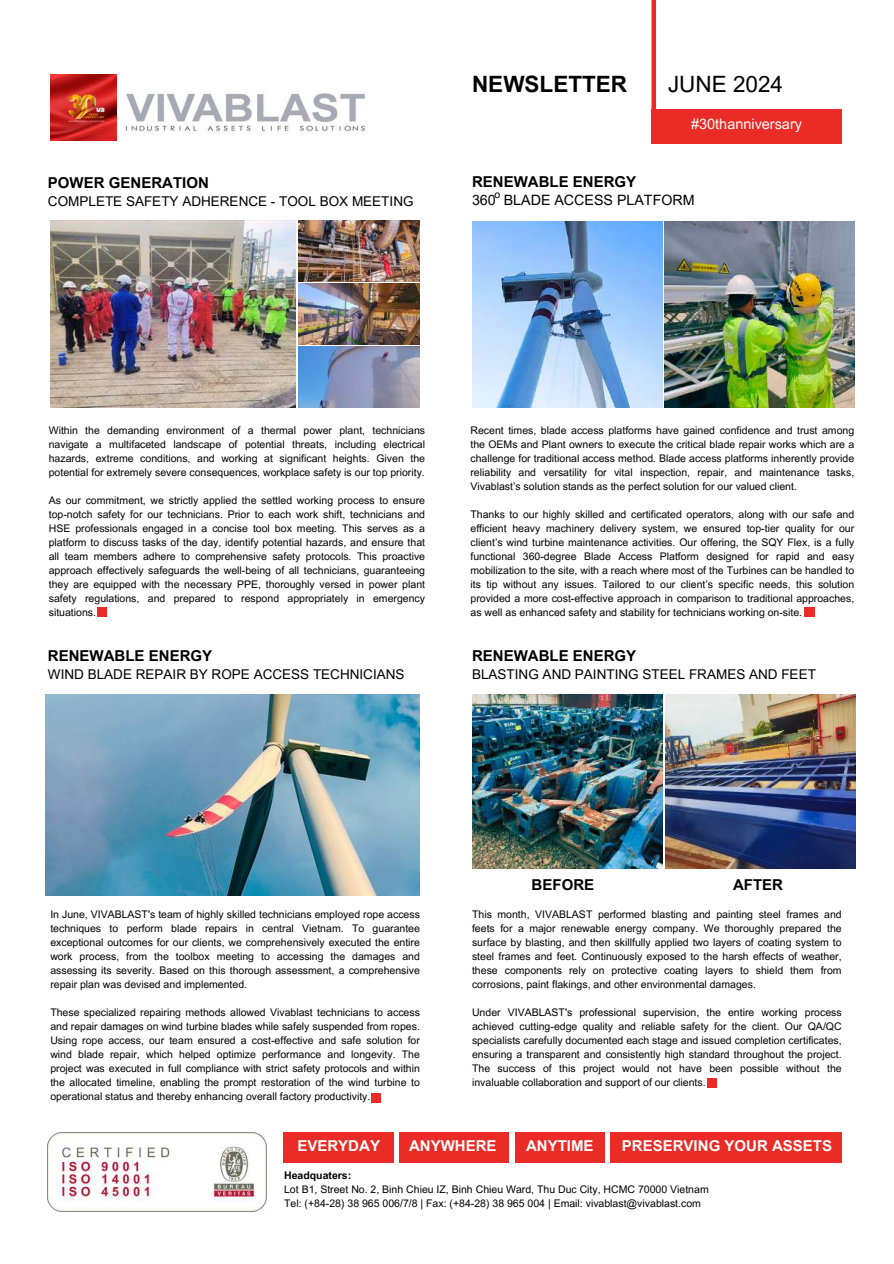
<style>
.page{position:relative;width:894px;height:1264px;background:#fff}
.page>*{position:absolute;margin:0;border:0;box-sizing:border-box;transform-origin:0 0}
.t1{font:700 22.5px "Arial MT Pro";color:#000}
.t2{font:22.5px "Arial MT Pro";color:#000}
.t3{font:700 15px "Arial MT Pro";color:#000}
.t4{font:700 15px "Arial MT Pro";color:#fff}
.t5{font:14.4px "Arial MT Pro";color:#fff}
.t6{font:14.25px "Arial MT Pro";color:#000}
.t7{font:13.5px "Arial MT Pro";color:#000}
.t8{font:10.5px/14px "Arial MT Pro";color:#000;text-align:justify}
.t9{font:700 10.5px "Arial MT Pro";color:#000}
</style>
<div class="page">
<img style="left:125px;top:91px;width:241px;height:43px">
<div style="left:651px;top:109px;width:190px;height:35px;background:#ea2b26"></div>
<svg style="left:651px;top:0;width:4px;height:109px"></svg>
<img style="left:48px;top:1132px;width:218px;height:79px">
<div style="left:283px;top:1132px;width:111px;height:30px;background:#ea2b26"></div>
<div style="left:399px;top:1132px;width:110px;height:30px;background:#ea2b26"></div>
<div style="left:515px;top:1132px;width:89px;height:30px;background:#ea2b26"></div>
<div style="left:610px;top:1132px;width:231px;height:30px;background:#ea2b26"></div>
<div style="left:97px;top:607px;width:10px;height:10px;background:#ea2b26"></div>
<div style="left:804px;top:607px;width:10px;height:10px;background:#ea2b26"></div>
<div style="left:706px;top:1078px;width:10px;height:9px;background:#ea2b26"></div>
<div style="left:371px;top:1092px;width:9px;height:10px;background:#ea2b26"></div>
<img style="left:472px;top:222px;width:382px;height:185px">
<img style="left:50px;top:74px;width:67px;height:66px">
<img style="left:46px;top:694px;width:374px;height:201px">
<img style="left:50px;top:220px;width:246px;height:187px">
<img style="left:298px;top:220px;width:121px;height:61px">
<img style="left:298px;top:283px;width:121px;height:61px">
<img style="left:298px;top:346px;width:121px;height:61px">
<img style="left:665px;top:694px;width:190px;height:174px">
<img style="left:472px;top:694px;width:189px;height:174px">
<h1 class="t1" style="left:472px;top:76px;width:157px">NEWSLETTER</h1>
<h1 class="t2" style="left:667px;top:76px;width:117px">JUNE 2024</h1>
<h2 class="t3" style="left:48px;top:177px;width:162px">POWER GENERATION</h2>
<p class="t7" style="left:48px;top:196px;width:367px">COMPLETE SAFETY ADHERENCE - TOOL BOX MEETING</p>
<h3 class="t5" style="left:691px;top:118px;width:112px">#30thanniversary</h3>
<h2 class="t3" style="left:472px;top:176px;width:166px">RENEWABLE ENERGY</h2>
<h3 class="t6" style="left:472px;top:195px;width:224px">360 BLADE ACCESS PLATFORM</h3>
<p class="t8" style="left:494px;top:188px;width:7px">o</p>
<p class="t8" style="left:49px;top:424px;width:378px">Within the demanding environment of a thermal power plant, technicians navigate a multifaceted landscape of potential threats, including electrical hazards, extreme conditions, and working at significant heights. Given the potential for extremely severe consequences, workplace safety is our top priority.</p>
<p class="t8" style="left:49px;top:494px;width:378px">As our commitment, we strictly applied the settled working process to ensure top-notch safety for our technicians. Prior to each work shift, technicians and HSE professionals engaged in a concise tool box meeting. This serves as a platform to discuss tasks of the day, identify potential hazards, and ensure that all team members adhere to comprehensive safety protocols. This proactive approach effectively safeguards the well-being of all technicians, guaranteeing they are equipped with the necessary PPE, thoroughly versed in power plant safety regulations, and prepared to respond appropriately in emergency situations.</p>
<h2 class="t3" style="left:48px;top:650px;width:166px">RENEWABLE ENERGY</h2>
<p class="t7" style="left:48px;top:669px;width:358px">WIND BLADE REPAIR BY ROPE ACCESS TECHNICIANS</p>
<p class="t8" style="left:470px;top:424px;width:385px">Recent times, blade access platforms have gained confidence and trust among the OEMs and Plant owners to execute the critical blade repair works which are a challenge for traditional access method. Blade access platforms inherently provide reliability and versatility for vital inspection, repair, and maintenance tasks, Vivablast’s solution stands as the perfect solution for our valued client.</p>
<p class="t8" style="left:470px;top:508px;width:385px">Thanks to our highly skilled and certificated operators, along with our safe and efficient heavy machinery delivery system, we ensured top-tier quality for our client’s wind turbine maintenance activities. Our offering, the SQY Flex, is a fully functional 360-degree Blade Access Platform designed for rapid and easy mobilization to the site, with a reach where most of the Turbines can be handled to its tip without any issues. Tailored to our client’s specific needs, this solution provided a more cost-effective approach in comparison to traditional approaches, as well as enhanced safety and stability for technicians working on-site.</p>
<h2 class="t3" style="left:472px;top:650px;width:166px">RENEWABLE ENERGY</h2>
<p class="t7" style="left:472px;top:669px;width:345px">BLASTING AND PAINTING STEEL FRAMES AND FEET</p>
<p class="t8" style="left:50px;top:908px;width:371px">In June, VIVABLAST's team of highly skilled technicians employed rope access techniques to perform blade repairs in central Vietnam. To guarantee exceptional outcomes for our clients, we comprehensively executed the entire work process, from the toolbox meeting to accessing the damages and assessing its severity. Based on this thorough assessment, a comprehensive repair plan was devised and implemented.</p>
<p class="t8" style="left:50px;top:1006px;width:371px">These specialized repairing methods allowed Vivablast technicians to access and repair damages on wind turbine blades while safely suspended from ropes.<br>Using rope access, our team ensured a cost-effective and safe solution for wind blade repair, which helped optimize performance and longevity. The project was executed in full compliance with strict safety protocols and within the allocated timeline, enabling the prompt restoration of the wind turbine to operational status and thereby enhancing overall factory productivity.</p>
<h2 class="t3" style="left:531px;top:878px;width:64px">BEFORE</h2>
<h2 class="t3" style="left:733px;top:878px;width:51px">AFTER</h2>
<p class="t8" style="left:472px;top:908px;width:371px">This month, VIVABLAST performed blasting and painting steel frames and feets for a major renewable energy company. We thoroughly prepared the surface by blasting, and then skillfully applied two layers of coating system to steel frames and feet. Continuously exposed to the harsh effects of weather, these components rely on protective coating layers to shield them from corrosions, paint flakings, and other environmental damages.</p>
<p class="t8" style="left:472px;top:1006px;width:371px">Under VIVABLAST's professional supervision, the entire working process achieved cutting-edge quality and reliable safety for the client. Our QA/QC specialists carefully documented each stage and issued completion certificates, ensuring a transparent and consistently high standard throughout the project.<br>The success of this project would not have been possible without the invaluable collaboration and support of our clients.</p>
<h2 class="t4" style="left:297px;top:1140px;width:84px">EVERYDAY</h2>
<h2 class="t4" style="left:409px;top:1140px;width:89px">ANYWHERE</h2>
<h2 class="t4" style="left:526px;top:1140px;width:69px">ANYTIME</h2>
<h2 class="t4" style="left:621px;top:1140px;width:211px">PRESERVING YOUR ASSETS</h2>
<p class="t9" style="left:284px;top:1171px;width:69px">Headquaters:</p>
<p class="t8" style="left:284px;top:1184px;width:426px">Lot B1, Street No. 2, Binh Chieu IZ, Binh Chieu Ward, Thu Duc City, HCMC 70000 Vietnam<br>Tel: (+84-28) 38 965 006/7/8 | Fax: (+84-28) 38 965 004 | Email: vivablast@vivablast.com</p>
</div>
